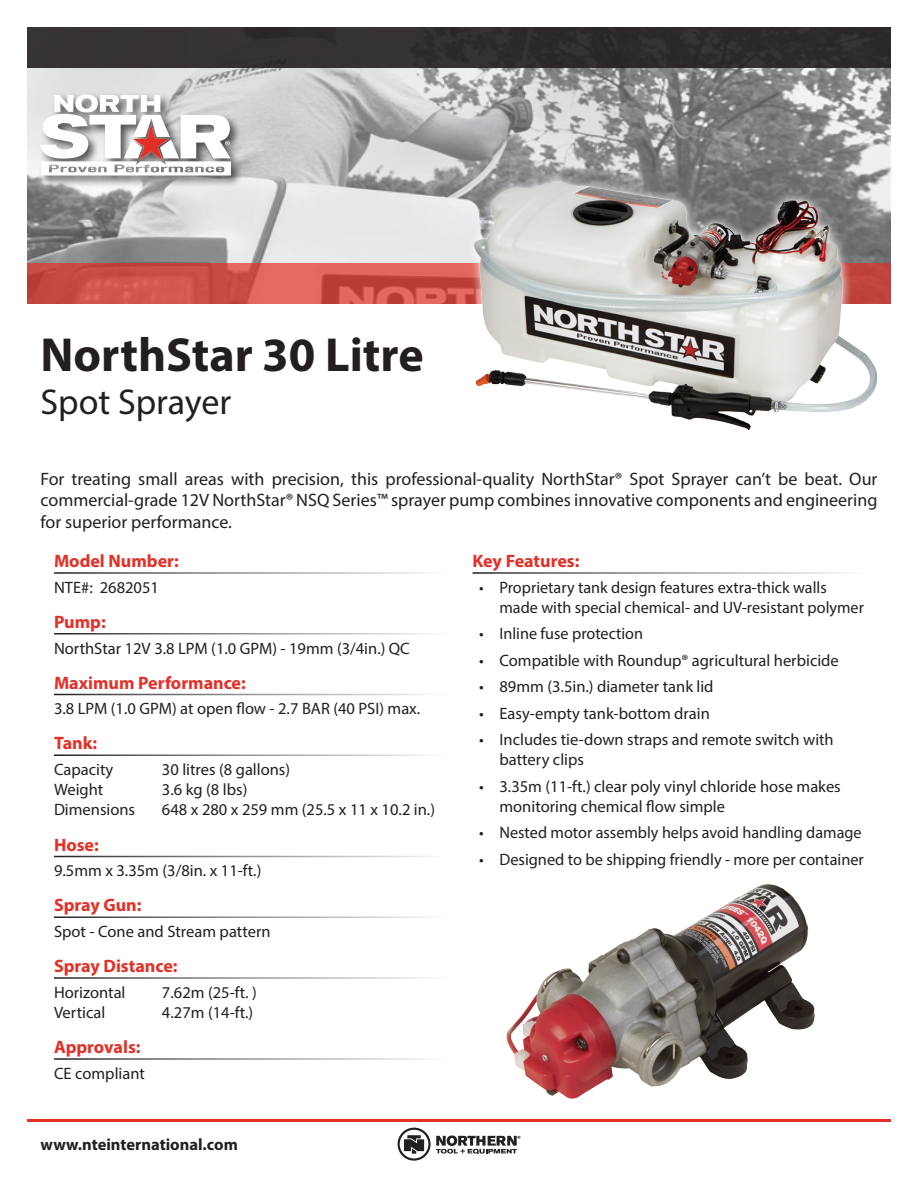
<style>
.page{position:relative;width:918px;height:1188px;background:#fff}
.page>*{position:absolute;margin:0;border:0;box-sizing:border-box;transform-origin:0 0}
.t1{font:700 48px "Myriad Pro";color:#231f20}
.t2{font:36px "Myriad Pro";color:#231f20}
.t3{font:18px/21.6px "Myriad Pro";color:#231f20;text-align:justify}
.t4{font:700 18px "Myriad Pro";color:#e33027}
.t5{font:16.5px/19.8px "Myriad Pro";color:#231f20}
.t6{font:700 16.5px "Myriad Pro";color:#231f20}
</style>
<div class="page">
<img style="left:27px;top:68px;width:864px;height:195px">
<svg style="left:27px;top:263px;width:864px;height:41px;background:#d0544e"></svg>
<div style="left:38px;top:92px;width:205px;height:96px;background:#231f20;opacity:.75"></div>
<svg style="left:40px;top:94px;width:191px;height:82px"></svg>
<hr style="left:27px;top:1119px;width:864px;height:3px;background:#e33027">
<div style="left:464px;top:171px;width:423px;height:269px;background:#fff;opacity:.9"></div>
<img style="left:472px;top:122px;width:406px;height:318px">
<div style="left:27px;top:27px;width:864px;height:41px;background:#353132"></div>
<div style="left:398px;top:1128px;width:33px;height:33px;border:2px solid #231f20;border-radius:50%"></div>
<svg style="left:404px;top:1135px;width:20px;height:19px"></svg>
<svg style="left:436px;top:1135px;width:84px;height:19px"></svg>
<img style="left:506px;top:884px;width:309px;height:215px">
<p class="t1" style="left:40px;top:324px;width:385px">NorthStar 30 Litre</p>
<p class="t2" style="left:40px;top:380px;width:192px">Spot Sprayer</p>
<p class="t3" style="left:40px;top:468px;width:839px">For treating small areas with precision, this professional-quality NorthStar® Spot Sprayer can’t be beat. Our commercial-grade 12V NorthStar® NSQ Series™ sprayer pump combines innovative components and engineering for superior performance.</p>
<p class="t4" style="left:54px;top:549px;width:126px">Model Number:</p>
<p class="t4" style="left:472px;top:549px;width:108px">Key Features:</p>
<p class="t5" style="left:54px;top:577px;width:107px">NTE#: 2682051</p>
<p class="t5" style="left:500px;top:577px;width:366px;text-indent:-20px">• Proprietary tank design features extra-thick walls made with special chemical- and UV-resistant polymer</p>
<p class="t5" style="left:479px;top:624px;width:165px">• Inline fuse protection</p>
<p class="t5" style="left:479px;top:650px;width:361px">• Compatible with Roundup® agricultural herbicide</p>
<p class="t5" style="left:479px;top:677px;width:236px">• 89mm (3.5in.) diameter tank lid</p>
<p class="t5" style="left:479px;top:703px;width:232px">• Easy-empty tank-bottom drain</p>
<p class="t5" style="left:500px;top:730px;width:336px;text-indent:-20px">• Includes tie-down straps and remote switch with battery clips</p>
<p class="t5" style="left:500px;top:776px;width:343px;text-indent:-20px">• 3.35m (11-ft.) clear poly vinyl chloride hose makes monitoring chemical flow simple</p>
<p class="t5" style="left:479px;top:822px;width:384px">• Nested motor assembly helps avoid handling damage</p>
<p class="t5" style="left:479px;top:849px;width:386px">• Designed to be shipping friendly - more per container</p>
<p class="t4" style="left:54px;top:610px;width:53px">Pump:</p>
<p class="t5" style="left:54px;top:638px;width:357px">NorthStar 12V 3.8 LPM (1.0 GPM) - 19mm (3/4in.) QC</p>
<p class="t4" style="left:54px;top:671px;width:193px">Maximum Performance:</p>
<p class="t5" style="left:54px;top:699px;width:368px">3.8 LPM (1.0 GPM) at open flow - 2.7 BAR (40 PSI) max.</p>
<p class="t4" style="left:54px;top:731px;width:45px">Tank:</p>
<p class="t5" style="left:54px;top:759px;width:61px">Capacity</p>
<p class="t5" style="left:162px;top:759px;width:130px">30 litres (8 gallons)</p>
<p class="t5" style="left:54px;top:779px;width:51px">Weight</p>
<p class="t5" style="left:162px;top:779px;width:87px">3.6 kg (8 lbs)</p>
<p class="t5" style="left:54px;top:799px;width:83px">Dimensions</p>
<p class="t5" style="left:162px;top:799px;width:275px">648 x 280 x 259 mm (25.5 x 11 x 10.2 in.)</p>
<p class="t4" style="left:54px;top:833px;width:46px">Hose:</p>
<p class="t5" style="left:54px;top:861px;width:209px">9.5mm x 3.35m (3/8in. x 11-ft.)</p>
<p class="t4" style="left:54px;top:893px;width:89px">Spray Gun:</p>
<p class="t5" style="left:54px;top:921px;width:218px">Spot - Cone and Stream pattern</p>
<p class="t4" style="left:54px;top:954px;width:125px">Spray Distance:</p>
<p class="t5" style="left:54px;top:982px;width:73px">Horizontal</p>
<p class="t5" style="left:162px;top:982px;width:96px">7.62m (25-ft. )</p>
<p class="t5" style="left:54px;top:1002px;width:53px">Vertical</p>
<p class="t5" style="left:162px;top:1002px;width:93px">4.27m (14-ft.)</p>
<p class="t4" style="left:54px;top:1035px;width:88px">Approvals:</p>
<p class="t5" style="left:54px;top:1063px;width:92px">CE compliant</p>
<p class="t6" style="left:40px;top:1134px;width:199px">www.nteinternational.com</p>
</div>
